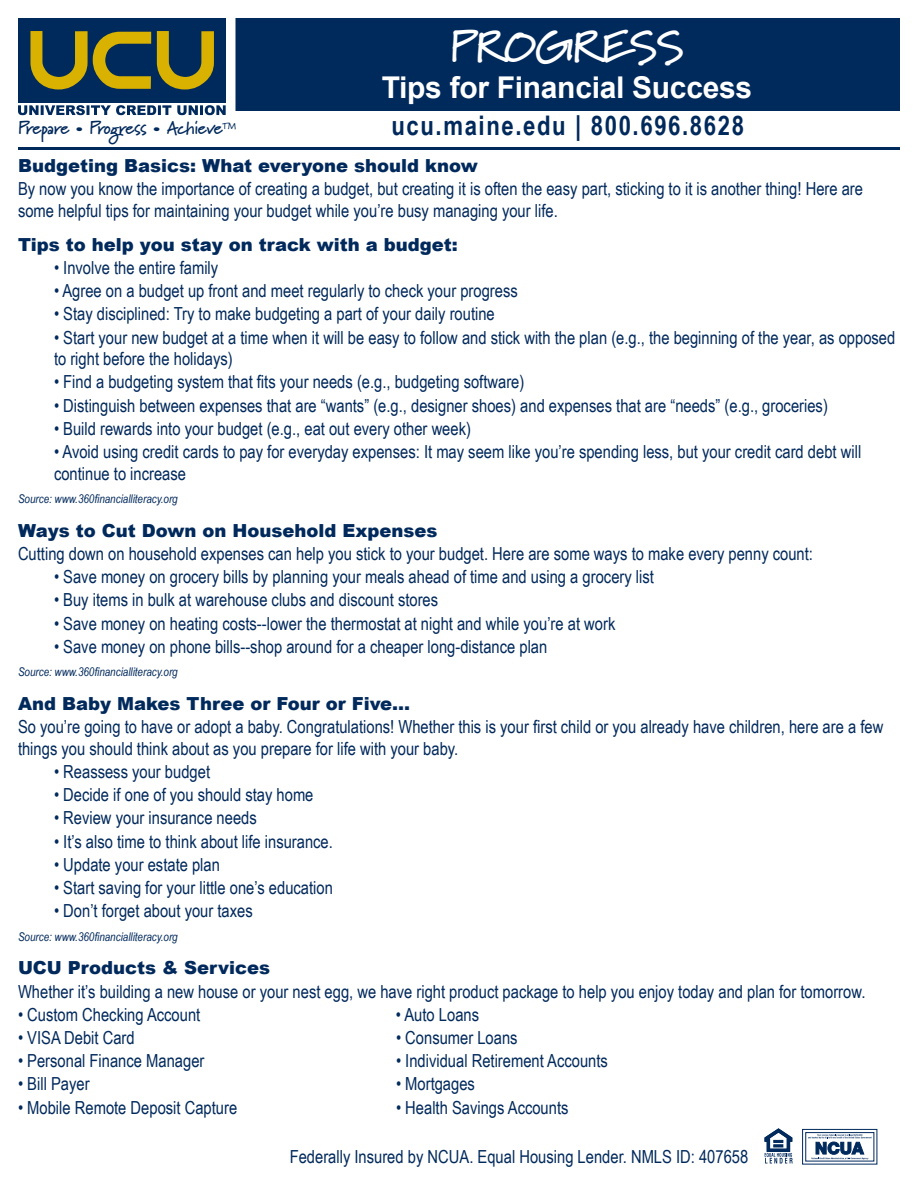
<style>
.page{position:relative;width:918px;height:1188px;background:#fff}
.page>*{position:absolute;margin:0;border:0;box-sizing:border-box;transform-origin:0 0}
.intro{font:700 45px "Marydale";letter-spacing:-.025em;color:#fff}
.intro-2{font:700 30px "Arial";letter-spacing:-.01em;color:#fff}
.t1{font:700 27px "Arial Narrow";letter-spacing:.06em;color:#00295c}
.t2{font:700 18.6px "Marydale";letter-spacing:-.045em;color:#00295c}
.t3{font:18px/21.6px "Arial Narrow";color:#00295c}
.t4{font:900 18px "Arial";color:#00295c}
.t5{font:italic 12px "Arial Narrow";color:#00295c}
</style>
<div class="page">
<div style="left:19px;top:18px;width:207px;height:84px;background:#00295c"></div>
<svg style="left:157px;top:31px;width:57px;height:58px"></svg>
<svg style="left:30px;top:31px;width:121px;height:58px"></svg>
<svg style="left:18px;top:105px;width:208px;height:10px"></svg>
<div style="left:236px;top:18px;width:664px;height:93px;background:#00295c"></div>
<hr style="left:18px;top:147px;width:882px;height:3px;background:#00295c">
<svg style="left:765px;top:1128px;width:28px;height:35px"></svg>
<div style="left:802px;top:1129px;width:75px;height:35px;border:1px solid #00295c"></div>
<div style="left:805px;top:1132px;width:69px;height:29px;border:1px solid #00295c"></div>
<svg style="left:808px;top:1134px;width:64px;height:26px"></svg>
<p class="intro" style="left:450px;top:20px;width:236px">PROGRESS</p>
<p class="intro-2" style="left:382px;top:67px;width:372px">Tips for Financial Success</p>
<p class="t2" style="left:18px;top:116px;width:220px">Prepare • Progress • Achieve<sup>TM</sup></p>
<p class="t1" style="left:391px;top:105px;width:354px">ucu.maine.edu | 800.696.8628</p>
<p class="t4" style="left:18px;top:153px;width:461px">Budgeting Basics: What everyone should know</p>
<p class="t3" style="left:18px;top:178px;width:847px">By now you know the importance of creating a budget, but creating it is often the easy part, sticking to it is another thing! Here are some helpful tips for maintaining your budget while you’re busy managing your life.</p>
<p class="t4" style="left:18px;top:231px;width:441px">Tips to help you stay on track with a budget:</p>
<p class="t3" style="left:54px;top:256px;width:166px">• Involve the entire family</p>
<p class="t3" style="left:54px;top:279px;width:465px">• Agree on a budget up front and meet regularly to check your progress</p>
<p class="t3" style="left:54px;top:303px;width:442px">• Stay disciplined: Try to make budgeting a part of your daily routine</p>
<p class="t3" style="left:54px;top:326px;width:843px">• Start your new budget at a time when it will be easy to follow and stick with the plan (e.g., the beginning of the year, as opposed to right before the holidays)</p>
<p class="t3" style="left:54px;top:371px;width:472px">• Find a budgeting system that fits your needs (e.g., budgeting software)</p>
<p class="t3" style="left:54px;top:394px;width:775px">• Distinguish between expenses that are “wants” (e.g., designer shoes) and expenses that are “needs” (e.g., groceries)</p>
<p class="t3" style="left:54px;top:417px;width:419px">• Build rewards into your budget (e.g., eat out every other week)</p>
<p class="t3" style="left:54px;top:440px;width:809px">• Avoid using credit cards to pay for everyday expenses: It may seem like you’re spending less, but your credit card debt will continue to increase</p>
<p class="t5" style="left:18px;top:490px;width:161px">Source: www.360financialliteracy.org</p>
<p class="t4" style="left:18px;top:517px;width:421px">Ways to Cut Down on Household Expenses</p>
<p class="t3" style="left:18px;top:542px;width:797px">Cutting down on household expenses can help you stick to your budget. Here are some ways to make every penny count:</p>
<p class="t3" style="left:54px;top:565px;width:601px">• Save money on grocery bills by planning your meals ahead of time and using a grocery list</p>
<p class="t3" style="left:54px;top:589px;width:386px">• Buy items in bulk at warehouse clubs and discount stores</p>
<p class="t3" style="left:54px;top:612px;width:563px">• Save money on heating costs--lower the thermostat at night and while you’re at work</p>
<p class="t3" style="left:54px;top:635px;width:495px">• Save money on phone bills--shop around for a cheaper long-distance plan</p>
<p class="t5" style="left:18px;top:664px;width:161px">Source: www.360financialliteracy.org</p>
<p class="t4" style="left:18px;top:690px;width:394px">And Baby Makes Three or Four or Five...</p>
<p class="t3" style="left:18px;top:715px;width:867px">So you’re going to have or adopt a baby. Congratulations! Whether this is your first child or you already have children, here are a few things you should think about as you prepare for life with your baby.</p>
<p class="t3" style="left:54px;top:760px;width:158px">• Reassess your budget</p>
<p class="t3" style="left:54px;top:783px;width:261px">• Decide if one of you should stay home</p>
<p class="t3" style="left:54px;top:807px;width:204px">• Review your insurance needs</p>
<p class="t3" style="left:54px;top:830px;width:280px">• It’s also time to think about life insurance.</p>
<p class="t3" style="left:54px;top:853px;width:167px">• Update your estate plan</p>
<p class="t3" style="left:54px;top:876px;width:280px">• Start saving for your little one’s education</p>
<p class="t3" style="left:54px;top:899px;width:200px">• Don’t forget about your taxes</p>
<p class="t5" style="left:18px;top:928px;width:161px">Source: www.360financialliteracy.org</p>
<p class="t4" style="left:18px;top:955px;width:254px">UCU Products &amp; Services</p>
<p class="t3" style="left:18px;top:980px;width:849px">Whether it’s building a new house or your nest egg, we have right product package to help you enjoy today and plan for tomorrow.</p>
<p class="t3" style="left:18px;top:1003px;width:184px">• Custom Checking Account</p>
<p class="t3" style="left:396px;top:1003px;width:85px">• Auto Loans</p>
<p class="t3" style="left:18px;top:1026px;width:118px">• VISA Debit Card</p>
<p class="t3" style="left:396px;top:1026px;width:123px">• Consumer Loans</p>
<p class="t3" style="left:18px;top:1049px;width:188px">• Personal Finance Manager</p>
<p class="t3" style="left:396px;top:1049px;width:213px">• Individual Retirement Accounts</p>
<p class="t3" style="left:18px;top:1073px;width:73px">• Bill Payer</p>
<p class="t3" style="left:396px;top:1073px;width:81px">• Mortgages</p>
<p class="t3" style="left:18px;top:1096px;width:221px">• Mobile Remote Deposit Capture</p>
<p class="t3" style="left:396px;top:1096px;width:174px">• Health Savings Accounts</p>
<p class="t3" style="left:290px;top:1146px;width:460px">Federally Insured by NCUA. Equal Housing Lender. NMLS ID: 407658</p>
</div>
